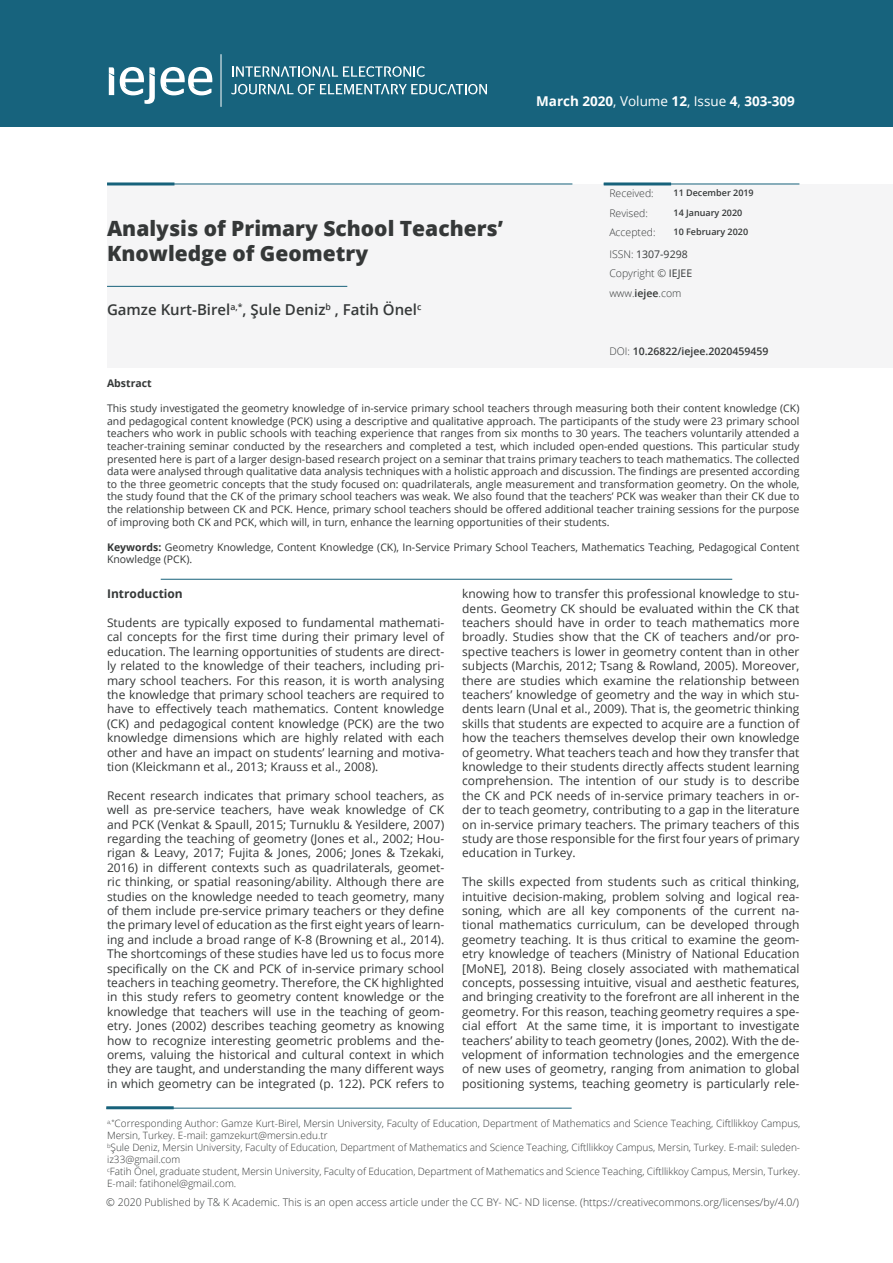
<style>
.page{position:relative;width:893px;height:1263px;background:#fff}
.page>*{position:absolute;margin:0;border:0;box-sizing:border-box;transform-origin:0 0}
.t1{font:800 21px "Open Sans";color:#353838}
.t2{font:600 15px "Open Sans";color:#353838}
.t3{font:700 13.5px "Open Sans";color:#fff}
.t4{font:12px/14.4px "Open Sans";color:#353838;text-align:justify}
.t5{font:700 12px "Open Sans";color:#353838}
.t6{font:10.5px/12.6px "Open Sans";color:#353838;text-align:justify}
.t7{font:300 10.5px/19.5px "Open Sans";color:#353838}
.t8{font:600 10.5px "Open Sans";color:#353838}
.t9{font:700 10.5px "Open Sans";color:#353838}
.t10{font:300 10.05px/12px "Open Sans";color:#353838}
.t11{font:600 9px "Open Sans";color:#353838}
.s1{font-weight:400}
.s2{font-weight:600}
.s3{font-weight:300}
.s4{font-weight:700}
</style>
<div class="page">
<div style="left:0;top:0;width:893px;height:126px;background:#17637d"></div>
<div style="left:107px;top:184px;width:785px;height:184px;background:#f5f5f6"></div>
<hr style="left:107px;top:182px;width:67px;height:3px;background:#17627b">
<hr style="left:107px;top:184px;width:465px;height:1px;background:#17627b">
<hr style="left:604px;top:182px;width:67px;height:3px;background:#17627b">
<hr style="left:604px;top:184px;width:195px;height:1px;background:#17627b">
<svg style="left:109px;top:67px;width:5px;height:28px"></svg>
<svg style="left:120px;top:67px;width:92px;height:37px"></svg>
<hr style="left:221px;top:54px;width:1px;height:53px;background:#fff">
<svg style="left:232px;top:66px;width:193px;height:11px"></svg>
<svg style="left:231px;top:84px;width:256px;height:10px"></svg>
<hr style="left:107px;top:286px;width:240px;height:1px;background:#17627b">
<hr style="left:106px;top:1106px;width:68px;height:3px;background:#17627b">
<hr style="left:106px;top:1108px;width:466px;height:1px;background:#17627b">
<hr style="left:161px;top:579px;width:571px;height:1px;background:#17627b">
<p class="t1" style="left:107px;top:212px;width:397px">Analysis of Primary School Teachers’</p>
<p class="t1" style="left:107px;top:237px;width:263px">Knowledge of Geometry</p>
<p class="t2" style="left:107px;top:300px;width:316px">Gamze Kurt-Birel<sup>a,*</sup>, Şule Deniz<sup>b</sup> , Fatih Önel<sup>c</sup></p>
<p class="t3" style="left:536px;top:92px;width:260px">March 2020<span class="s1">, Volume</span> 12<span class="s1">, Issue</span> 4<span class="s1">,</span> 303-309</p>
<p class="t11" style="left:674px;top:187px;width:82px">11 December 2019</p>
<p class="t11" style="left:674px;top:206px;width:70px">14 January 2020</p>
<p class="t11" style="left:674px;top:226px;width:76px">10 February 2020</p>
<p class="t7" style="left:609px;top:183px;width:48px">Received:<br>Revised:<br>Accepted:</p>
<p class="t7" style="left:609px;top:244px;width:84px">ISSN: <span class="s1">1307-9298<br></span>Copyright © <span class="s1">IEJEE </span>www.<span class="s2">iejee</span>.com</p>
<p class="t8" style="left:609px;top:344px;width:161px"><span class="s3">DOI:</span> 10.26822/iejee.2020459459</p>
<p class="t9" style="left:107px;top:376px;width:46px">Abstract</p>
<p class="t6" style="left:107px;top:402px;width:694px">This study investigated the geometry knowledge of in-service primary school teachers through measuring both their content knowledge (CK) and pedagogical content knowledge (PCK) using a descriptive and qualitative approach. The participants of the study were 23 primary school teachers who work in public schools with teaching experience that ranges from six months to 30 years. The teachers voluntarily attended a teacher-training seminar conducted by the researchers and completed a test, which included open-ended questions. This particular study presented here is part of a larger design-based research project on a seminar that trains primary teachers to teach mathematics. The collected data were analysed through qualitative data analysis techniques with a holistic approach and discussion. The findings are presented according to the three geometric concepts that the study focused on: quadrilaterals, angle measurement and transformation geometry. On the whole, the study found that the CK of the primary school teachers was weak. We also found that the teachers’ PCK was weaker than their CK due to the relationship between CK and PCK. Hence, primary school teachers should be offered additional teacher training sessions for the purpose of improving both CK and PCK, which will, in turn, enhance the learning opportunities of their students.</p>
<p class="t6" style="left:107px;top:540px;width:694px"><span class="s4">Keywords:</span> Geometry Knowledge, Content Knowledge (CK), In-Service Primary School Teachers, Mathematics Teaching, Pedagogical Content<br>Knowledge (PCK).</p>
<p class="t5" style="left:107px;top:585px;width:77px">Introduction</p>
<p class="t4" style="left:107px;top:615px;width:339px">Students are typically exposed to fundamental mathemati&shy;cal concepts for the first time during their primary level of education. The learning opportunities of students are direct&shy;ly related to the knowledge of their teachers, including pri&shy;mary school teachers. For this reason, it is worth analysing the knowledge that primary school teachers are required to have to effectively teach mathematics. Content knowledge (CK) and pedagogical content knowledge (PCK) are the two knowledge dimensions which are highly related with each other and have an impact on students’ learning and motiva&shy;tion (Kleickmann et al., 2013; Krauss et al., 2008).</p>
<p class="t4" style="left:107px;top:788px;width:339px">Recent research indicates that primary school teachers, as well as pre-service teachers, have weak knowledge of CK and PCK (Venkat &amp; Spaull, 2015; Turnuklu &amp; Yesildere, 2007) regarding the teaching of geometry (Jones et al., 2002; Hou&shy;rigan &amp; Leavy, 2017; Fujita &amp; Jones, 2006; Jones &amp; Tzekaki, 2016) in different contexts such as quadrilaterals, geomet&shy;ric thinking, or spatial reasoning/ability. Although there are studies on the knowledge needed to teach geometry, many of them include pre-service primary teachers or they define the primary level of education as the first eight years of learn&shy;ing and include a broad range of K-8 (Browning et al., 2014).<br>The shortcomings of these studies have led us to focus more specifically on the CK and PCK of in-service primary school teachers in teaching geometry. Therefore, the CK highlighted in this study refers to geometry content knowledge or the knowledge that teachers will use in the teaching of geom&shy;etry. Jones (2002) describes teaching geometry as knowing how to recognize interesting geometric problems and the&shy;orems, valuing the historical and cultural context in which they are taught, and understanding the many different ways in which geometry can be integrated (p. 122). PCK refers to</p>
<p class="t4" style="left:462px;top:586px;width:339px">knowing how to transfer this professional knowledge to stu&shy;dents. Geometry CK should be evaluated within the CK that teachers should have in order to teach mathematics more broadly. Studies show that the CK of teachers and/or pro&shy;spective teachers is lower in geometry content than in other subjects (Marchis, 2012; Tsang &amp; Rowland, 2005). Moreover, there are studies which examine the relationship between teachers’ knowledge of geometry and the way in which stu&shy;dents learn (Unal et al., 2009). That is, the geometric thinking skills that students are expected to acquire are a function of how the teachers themselves develop their own knowledge of geometry. What teachers teach and how they transfer that knowledge to their students directly affects student learning comprehension. The intention of our study is to describe the CK and PCK needs of in-service primary teachers in or&shy;der to teach geometry, contributing to a gap in the literature on in-service primary teachers. The primary teachers of this study are those responsible for the first four years of primary education in Turkey.</p>
<p class="t4" style="left:462px;top:874px;width:339px">The skills expected from students such as critical thinking, intuitive decision-making, problem solving and logical rea&shy;soning, which are all key components of the current na&shy;tional mathematics curriculum, can be developed through geometry teaching. It is thus critical to examine the geom&shy;etry knowledge of teachers (Ministry of National Education [MoNE], 2018). Being closely associated with mathematical concepts, possessing intuitive, visual and aesthetic features, and bringing creativity to the forefront are all inherent in the geometry. For this reason, teaching geometry requires a spe&shy;cial effort At the same time, it is important to investigate teachers’ ability to teach geometry (Jones, 2002). With the de&shy;velopment of information technologies and the emergence of new uses of geometry, ranging from animation to global positioning systems, teaching geometry is particularly rele-</p>
<p class="t10" style="left:107px;top:1117px;width:695px"><sup>a,*</sup>Corresponding Author: Gamze Kurt-Birel, Mersin University, Faculty of Education, Department of Mathematics and Science Teaching, Ciftllikkoy Campus,<br>Mersin, Turkey. E-mail: gamzekurt@mersin.edu.tr</p>
<p class="t10" style="left:107px;top:1141px;width:695px"><sup>b</sup>Şule Deniz, Mersin University, Faculty of Education, Department of Mathematics and Science Teaching, Ciftllikkoy Campus, Mersin, Turkey. E-mail: suleden&shy;iz33@gmail.com</p>
<p class="t10" style="left:107px;top:1165px;width:695px"><sup>c</sup>Fatih Önel, graduate student, Mersin University, Faculty of Education, Department of Mathematics and Science Teaching, Ciftllikkoy Campus, Mersin, Turkey.<br>E-mail: fatihonel@gmail.com.</p>
<p class="t7" style="left:106px;top:1192px;width:694px">© 2020 Published by T&amp; K Academic. This is an open access article under the CC BY- NC- ND license. (https://creativecommons.org/licenses/by/4.0/)</p>
</div>
